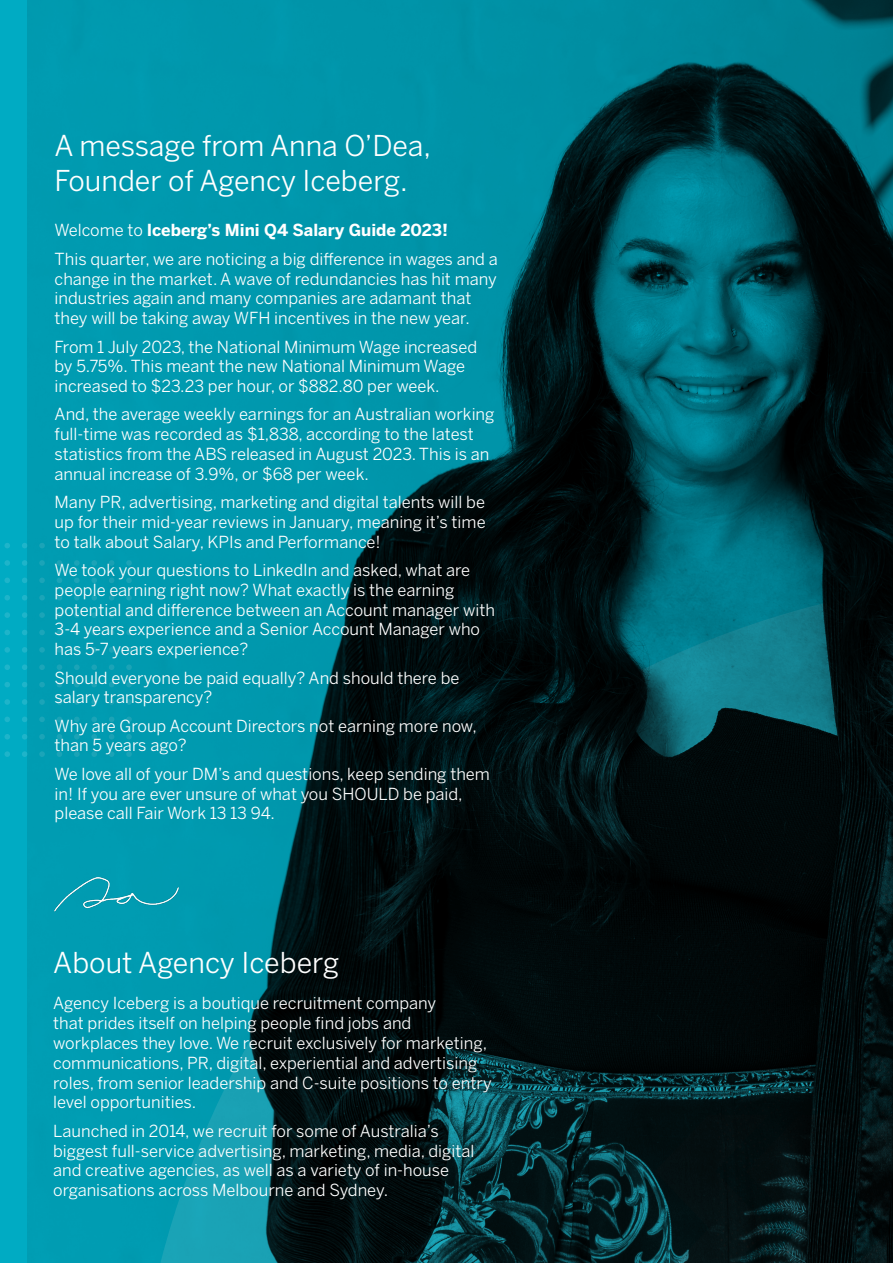
<style>
.page{position:relative;width:893px;height:1263px;background:#00abc3}
.page>*{position:absolute;margin:0;border:0;box-sizing:border-box;transform-origin:0 0}
.text{font:28.5px/34.2px "Benton Sans";color:#fff}
.text-2{font:16.5px/19.8px "Benton Sans";color:#fff}
.text-3{font:700 16.5px "Benton Sans";color:#fff}
.s1{font-weight:400}
</style>
<div class="page">
<svg style="left:4px;top:543px;width:6px;height:5px"></svg>
<svg style="left:22px;top:543px;width:5px;height:5px"></svg>
<svg style="left:4px;top:560px;width:6px;height:6px"></svg>
<svg style="left:22px;top:560px;width:5px;height:6px"></svg>
<svg style="left:4px;top:577px;width:6px;height:6px"></svg>
<svg style="left:22px;top:577px;width:5px;height:6px"></svg>
<svg style="left:4px;top:595px;width:6px;height:5px"></svg>
<svg style="left:22px;top:595px;width:5px;height:5px"></svg>
<svg style="left:4px;top:612px;width:6px;height:6px"></svg>
<svg style="left:22px;top:612px;width:5px;height:6px"></svg>
<svg style="left:4px;top:630px;width:6px;height:5px"></svg>
<svg style="left:22px;top:630px;width:5px;height:5px"></svg>
<svg style="left:4px;top:647px;width:6px;height:6px"></svg>
<svg style="left:22px;top:647px;width:5px;height:6px"></svg>
<svg style="left:4px;top:664px;width:6px;height:6px"></svg>
<svg style="left:22px;top:664px;width:5px;height:6px"></svg>
<svg style="left:4px;top:682px;width:6px;height:5px"></svg>
<svg style="left:22px;top:682px;width:5px;height:5px"></svg>
<svg style="left:4px;top:699px;width:6px;height:6px"></svg>
<svg style="left:22px;top:699px;width:5px;height:6px"></svg>
<svg style="left:4px;top:716px;width:6px;height:6px"></svg>
<svg style="left:22px;top:716px;width:5px;height:6px"></svg>
<svg style="left:4px;top:734px;width:6px;height:5px"></svg>
<svg style="left:22px;top:734px;width:5px;height:5px"></svg>
<svg style="left:4px;top:751px;width:6px;height:6px"></svg>
<svg style="left:22px;top:751px;width:5px;height:6px"></svg>
<img style="left:27px;top:0;width:866px;height:1263px">
<img style="left:55px;top:877px;width:134px;height:50px">
<p class="text" style="left:55px;top:129px;width:378px">A message from Anna O’Dea,<br>Founder of Agency Iceberg.</p>
<p class="text-3" style="left:55px;top:220px;width:395px"><span class="s1">Welcome to</span> Iceberg’s Mini Q4 Salary Guide 2023!</p>
<p class="text-2" style="left:55px;top:249px;width:445px">This quarter, we are noticing a big difference in wages and a change in the market. A wave of redundancies has hit many industries again and many companies are adamant that they will be taking away WFH incentives in the new year.</p>
<p class="text-2" style="left:55px;top:337px;width:424px">From 1 July 2023, the National Minimum Wage increased by 5.75%. This meant the new National Minimum Wage increased to $23.23 per hour, or $882.80 per week.</p>
<p class="text-2" style="left:55px;top:405px;width:441px">And, the average weekly earnings for an Australian working full-time was recorded as $1,838, according to the latest statistics from the ABS released in August 2023. This is an annual increase of 3.9%, or $68 per week.</p>
<p class="text-2" style="left:55px;top:492px;width:433px;text-align:justify">Many PR, advertising, marketing and digital talents will be up for their mid-year reviews in January, meaning it’s time to talk about Salary, KPIs and Performance!</p>
<p class="text-2" style="left:55px;top:560px;width:442px">We took your questions to LinkedIn and asked, what are people earning right now? What exactly is the earning potential and difference between an Account manager with 3-4 years experience and a Senior Account Manager who has 5-7 years experience?</p>
<p class="text-2" style="left:55px;top:668px;width:406px">Should everyone be paid equally? And should there be salary transparency?</p>
<p class="text-2" style="left:55px;top:716px;width:424px">Why are Group Account Directors not earning more now, than 5 years ago?</p>
<p class="text-2" style="left:55px;top:764px;width:437px">We love all of your DM’s and questions, keep sending them in! If you are ever unsure of what you SHOULD be paid, please call Fair Work 13 13 94.</p>
<p class="text" style="left:53px;top:945px;width:287px">About Agency Iceberg</p>
<p class="text-2" style="left:53px;top:993px;width:440px">Agency Iceberg is a boutique recruitment company<br>that prides itself on helping people find jobs and workplaces they love. We recruit exclusively for marketing, communications, PR, digital, experiential and advertising roles, from senior leadership and C-suite positions to entry level opportunities.</p>
<p class="text-2" style="left:53px;top:1121px;width:423px">Launched in 2014, we recruit for some of Australia’s biggest full-service advertising, marketing, media, digital and creative agencies, as well as a variety of in-house organisations across Melbourne and Sydney.</p>
</div>
